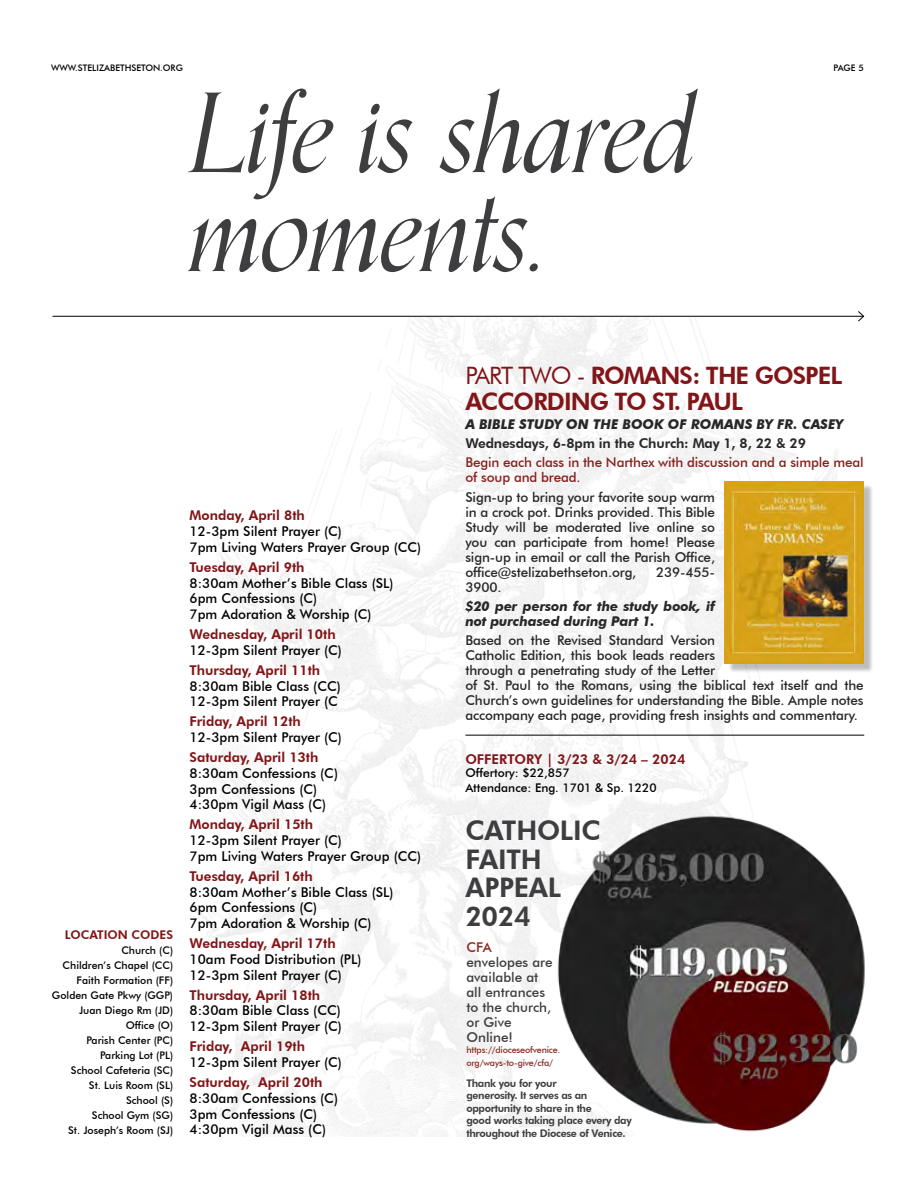
<style>
.page{position:relative;width:918px;height:1188px;background:#fff}
.page>*{position:absolute;margin:0;border:0;box-sizing:border-box;transform-origin:0 0}
.t1{font:italic 109.5px/99px "Orpheus Pro";letter-spacing:-.025em;color:#3e3d40}
.t2{font:800 27px/28.5px "Futura BT";letter-spacing:-.01em;color:#3e3d40}
.t3{font:800 24px/25.5px "Futura BT";letter-spacing:-.04em;color:#811518}
.t4{font:500 13.5px/15.8px "Futura BT";color:#000}
.t5{font:500 13.5px/15px "Futura BT";letter-spacing:-.01em;color:#282829;text-align:justify}
.t6{font:800 13.5px "Futura BT";color:#811518}
.t7{font:italic 700 13.5px/15px "Futura BT";letter-spacing:-.01em;color:#282829}
.t8{font:500 13.5px/15px "Futura BT";letter-spacing:-.01em;color:#86201d}
.t9{font:500 13.5px/15px "Futura BT";color:#3e3d40}
.t10{font:800 13.5px "Futura BT";letter-spacing:-.01em;color:#282829}
.t11{font:500 13.5px "Futura BT";color:#8b2a21}
.t12{font:500 12px/15px "Futura BT";color:#000}
.t13{font:800 12px "Futura BT";color:#811518}
.t14{font:500 10.5px/15px "Futura BT";color:#000;text-align:right}
.t15{font:800 10.5px/12.6px "Futura BT";letter-spacing:-.03em;color:#3e3d40}
.t16{font:500 9px/12.6px "Futura BT";letter-spacing:-.02em;color:#8b2a21}
.t17{font:500 9px "Futura BT";color:#000}
.s1{font-weight:400}
</style>
<div class="page">
<img style="left:196px;top:317px;width:652px;height:820px">
<hr style="left:52px;top:316px;width:812px;height:1px;background:#000">
<svg style="left:857px;top:311px;width:8px;height:11px"></svg>
<hr style="left:465px;top:735px;width:399px;height:1px;background:#000">
<div style="left:728px;top:484px;width:146px;height:189px;background:#000;opacity:.26"></div>
<img style="left:725px;top:481px;width:139px;height:182px">
<img style="left:532px;top:808px;width:333px;height:329px">
<p class="t17" style="left:51px;top:62px;width:133px">WWW.STELIZABETHSETON.ORG</p>
<p class="t17" style="left:834px;top:62px;width:32px">PAGE 5</p>
<h1 class="t1" style="left:189px;top:87px;width:509px">Life is shared moments.</h1>
<p class="t13" style="left:65px;top:928px;width:110px">LOCATION CODES</p>
<p class="t14" style="left:52px;top:943px;width:123px">Church (C)<br>Children’s Chapel (CC)<br>Faith Formation (FF)<br>Golden Gate Pkwy (GGP)<br>Juan Diego Rm (JD)<br>Office (O)<br>Parish Center (PC)<br>Parking Lot (PL)<br>School Cafeteria (SC)<br>St. Luis Room (SL)<br>School (S)<br>School Gym (SG)<br>St. Joseph’s Room (SJ)</p>
<p class="t6" style="left:190px;top:507px;width:117px">Monday, April 8th</p>
<p class="t4" style="left:190px;top:523px;width:233px">12-3pm Silent Prayer (C)<br>7pm Living Waters Prayer Group (CC)</p>
<p class="t6" style="left:190px;top:559px;width:116px">Tuesday, April 9th</p>
<p class="t4" style="left:190px;top:575px;width:206px">8:30am Mother’s Bible Class (SL)<br>6pm Confessions (C)<br>7pm Adoration &amp; Worship (C)</p>
<p class="t6" style="left:190px;top:626px;width:148px">Wednesday, April 10th</p>
<p class="t4" style="left:190px;top:642px;width:154px">12-3pm Silent Prayer (C)</p>
<p class="t6" style="left:190px;top:662px;width:132px">Thursday, April 11th</p>
<p class="t4" style="left:190px;top:678px;width:153px">8:30am Bible Class (CC)<br>12-3pm Silent Prayer (C</p>
<p class="t6" style="left:190px;top:713px;width:113px">Friday, April 12th</p>
<p class="t4" style="left:190px;top:729px;width:154px">12-3pm Silent Prayer (C)</p>
<p class="t6" style="left:190px;top:749px;width:130px">Saturday, April 13th</p>
<p class="t4" style="left:190px;top:765px;width:150px">8:30am Confessions (C)<br>3pm Confessions (C)<br>4:30pm Vigil Mass (C)</p>
<p class="t6" style="left:190px;top:816px;width:125px">Monday, April 15th</p>
<p class="t4" style="left:190px;top:832px;width:233px">12-3pm Silent Prayer (C)<br>7pm Living Waters Prayer Group (CC)</p>
<p class="t6" style="left:190px;top:868px;width:125px">Tuesday, April 16th</p>
<p class="t4" style="left:190px;top:884px;width:206px">8:30am Mother’s Bible Class (SL)<br>6pm Confessions (C)<br>7pm Adoration &amp; Worship (C)</p>
<p class="t6" style="left:190px;top:935px;width:148px">Wednesday, April 17th</p>
<p class="t4" style="left:190px;top:951px;width:173px">10am Food Distribution (PL)<br>12-3pm Silent Prayer (C)</p>
<p class="t6" style="left:190px;top:987px;width:132px">Thursday, April 18th</p>
<p class="t4" style="left:190px;top:1003px;width:154px">8:30am Bible Class (CC)<br>12-3pm Silent Prayer (C)</p>
<p class="t6" style="left:190px;top:1038px;width:117px">Friday, April 19th</p>
<p class="t4" style="left:190px;top:1054px;width:154px">12-3pm Silent Prayer (C)</p>
<p class="t6" style="left:190px;top:1074px;width:134px">Saturday, April 20th</p>
<p class="t4" style="left:190px;top:1090px;width:150px">8:30am Confessions (C)<br>3pm Confessions (C)<br>4:30pm Vigil Mass (C)</p>
<h3 class="t3" style="left:465px;top:363px;width:378px"><span class="s1">PART TWO -</span> ROMANS: THE GOSPEL<br>ACCORDING TO ST. PAUL</h3>
<p class="t7" style="left:465px;top:417px;width:379px">A BIBLE STUDY ON THE BOOK OF ROMANS BY FR. CASEY</p>
<p class="t10" style="left:465px;top:435px;width:342px">Wednesdays, 6-8pm in the Church: May 1, 8, 22 &amp; 29</p>
<p class="t8" style="left:465px;top:455px;width:400px">Begin each class in the Narthex with discussion and a simple meal of soup and bread.</p>
<p class="t5" style="left:465px;top:489px;width:251px">Sign-up to bring your favorite soup warm in a crock pot. Drinks provided. This Bible Study will be moderated live online so you can participate from home! Please sign-up in email or call the Parish Office, office@stelizabethseton.org,</p>
<p class="t5" style="left:656px;top:564px;width:60px">239-455-</p>
<p class="t5" style="left:465px;top:579px;width:38px">3900.</p>
<p class="t7" style="left:465px;top:599px;width:251px">$20 per person for the study book, if not purchased during Part 1.</p>
<p class="t5" style="left:465px;top:633px;width:400px;text-align:left">Based on the Revised Standard Version<br>Catholic Edition, this book leads readers<br>through a penetrating study of the Letter<br>of St. Paul to the Romans, using the biblical text itself and the Church’s own guidelines for understanding the Bible. Ample notes accompany each page, providing fresh insights and commentary.</p>
<p class="t6" style="left:465px;top:751px;width:221px">OFFERTORY | 3/23 &amp; 3/24 – 2024</p>
<p class="t12" style="left:465px;top:765px;width:193px">Offertory: $22,857<br>Attendance: Eng. 1701 &amp; Sp. 1220</p>
<h2 class="t2" style="left:465px;top:816px;width:137px">CATHOLIC<br>FAITH<br>APPEAL<br>2024</h2>
<p class="t11" style="left:466px;top:939px;width:27px">CFA</p>
<p class="t9" style="left:466px;top:955px;width:88px">envelopes are available at all entrances to the church, or Give<br>Online!</p>
<p class="t16" style="left:466px;top:1043px;width:96px">https://dioceseofvenice. org/ways-to-give/cfa/</p>
<p class="t15" style="left:466px;top:1077px;width:167px">Thank you for your<br>generosity. It serves as an opportunity to share in the<br>good works taking place every day throughout the Diocese of Venice.</p>
</div>
